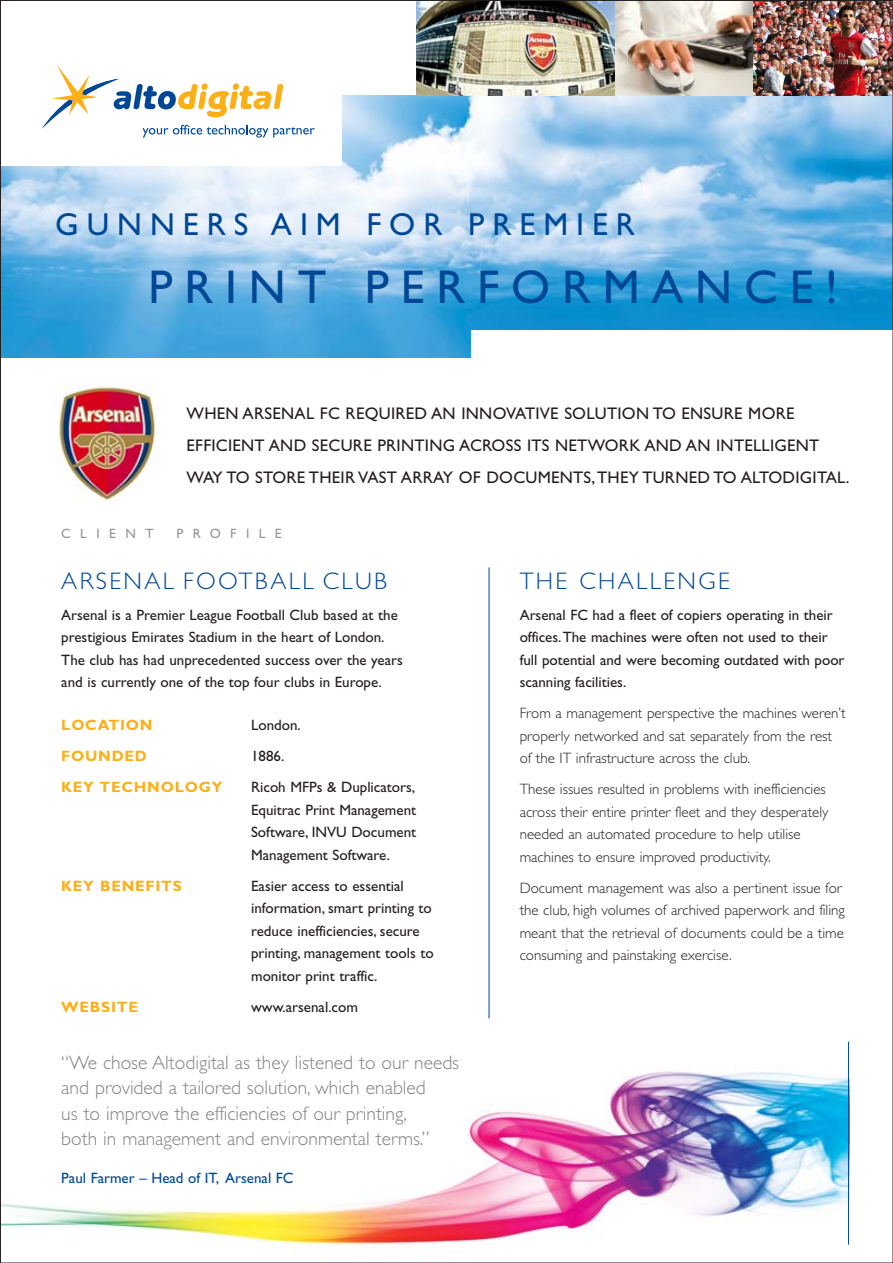
<style>
.page{position:relative;width:893px;height:1263px;background:#fff}
.page>*{position:absolute;margin:0;border:0;box-sizing:border-box;transform-origin:0 0}
.t1{font:47.55px "Gill Sans";letter-spacing:.25em;color:#004896}
.t2{font:31.8px "Gill Sans";letter-spacing:.25em;color:#004896}
.t3{font:300 24px "Gill Sans";letter-spacing:.1em;color:#004896}
.t4{font:300 19.5px/25.5px "Gill Sans";color:#808284}
.t5{font:16.8px/32.4px "Gill Sans";letter-spacing:.015em;color:#231f20}
.t6{font:15px/22.5px "Gill Sans";color:#231f20}
.t7{font:300 15px/22.5px "Gill Sans";color:#231f20}
.t8{font:700 15px "Gill Sans";letter-spacing:.055em;color:#fcaf17}
.t9{font:15px "Gill Sans";color:#004896}
.t10{font:13.5px "Gill Sans";letter-spacing:.7em;color:#939598}
</style>
<div class="page">
<img style="left:2px;top:1041px;width:848px;height:213px">
<img style="left:2px;top:96px;width:889px;height:261px">
<div style="left:472px;top:330px;width:421px;height:54px;background:#fff"></div>
<div style="left:0;top:85px;width:341px;height:81px;background:#fff"></div>
<img style="left:753px;top:2px;width:138px;height:94px">
<img style="left:614px;top:2px;width:139px;height:94px">
<img style="left:417px;top:2px;width:197px;height:94px">
<svg style="left:42px;top:65px;width:273px;height:73px"></svg>
<hr style="left:848px;top:1042px;width:1px;height:203px;background:#004896">
<hr style="left:489px;top:567px;width:1px;height:451px;background:#004896">
<img style="left:56px;top:386px;width:101px;height:116px">
<h2 class="t2" style="left:55px;top:213px;width:581px">GUNNERS AIM FOR PREMIER</h2>
<h1 class="t1" style="left:149px;top:271px;width:691px">PRINT PERFORMANCE!</h1>
<p class="t5" style="left:187px;top:399px;width:664px">WHEN ARSENAL FC REQUIRED AN INNOVATIVE SOLUTION TO ENSURE MORE<br>EFFICIENT AND SECURE PRINTING ACROSS ITS NETWORK AND AN INTELLIGENT<br>WAY TO STORE THEIR VAST ARRAY OF DOCUMENTS,THEY TURNED TO ALTODIGITAL.</p>
<p class="t10" style="left:61px;top:529px;width:94px">CLIENT</p>
<p class="t10" style="left:177px;top:529px;width:107px">PROFILE</p>
<h3 class="t3" style="left:61px;top:572px;width:327px">ARSENAL FOOTBALL CLUB</h3>
<p class="t6" style="left:61px;top:605px;width:343px">Arsenal is a Premier League Football Club based at the prestigious Emirates Stadium in the heart of London.<br>The club has had unprecedented success over the years and is currently one of the top four clubs in Europe.</p>
<p class="t8" style="left:61px;top:720px;width:93px">LOCATION</p>
<p class="t6" style="left:251px;top:716px;width:51px">London.</p>
<p class="t8" style="left:61px;top:751px;width:87px">FOUNDED</p>
<p class="t6" style="left:251px;top:747px;width:35px">1886.</p>
<p class="t8" style="left:61px;top:782px;width:163px">KEY TECHNOLOGY</p>
<p class="t6" style="left:251px;top:778px;width:167px;text-align:justify">Ricoh MFPs &amp; Duplicators, Equitrac Print Management Software, INVU Document Management Software.</p>
<p class="t8" style="left:61px;top:881px;width:122px">KEY BENEFITS</p>
<p class="t6" style="left:251px;top:876px;width:184px">Easier access to essential information, smart printing to reduce inefficiencies, secure printing, management tools to monitor print traffic.</p>
<p class="t8" style="left:61px;top:1002px;width:78px">WEBSITE</p>
<p class="t6" style="left:251px;top:997px;width:108px">www.arsenal.com</p>
<h3 class="t4" style="left:61px;top:1052px;width:399px">“We chose Altodigital as they listened to our needs and provided a tailored solution, which enabled<br>us to improve the efficiencies of our printing,<br>both in management and environmental terms.”</h3>
<p class="t9" style="left:61px;top:1172px;width:234px">Paul Farmer – Head of IT, Arsenal FC</p>
<h3 class="t3" style="left:520px;top:572px;width:212px">THE CHALLENGE</h3>
<p class="t6" style="left:520px;top:605px;width:326px">Arsenal FC had a fleet of copiers operating in their offices.The machines were often not used to their full potential and were becoming outdated with poor scanning facilities.</p>
<p class="t7" style="left:520px;top:703px;width:328px">From a management perspective the machines weren’t properly networked and sat separately from the rest of the IT infrastructure across the club.</p>
<p class="t7" style="left:520px;top:779px;width:310px">These issues resulted in problems with inefficiencies across their entire printer fleet and they desperately needed an automated procedure to help utilise machines to ensure improved productivity.</p>
<p class="t7" style="left:520px;top:878px;width:327px">Document management was also a pertinent issue for the club, high volumes of archived paperwork and filing meant that the retrieval of documents could be a time consuming and painstaking exercise.</p>
</div>
